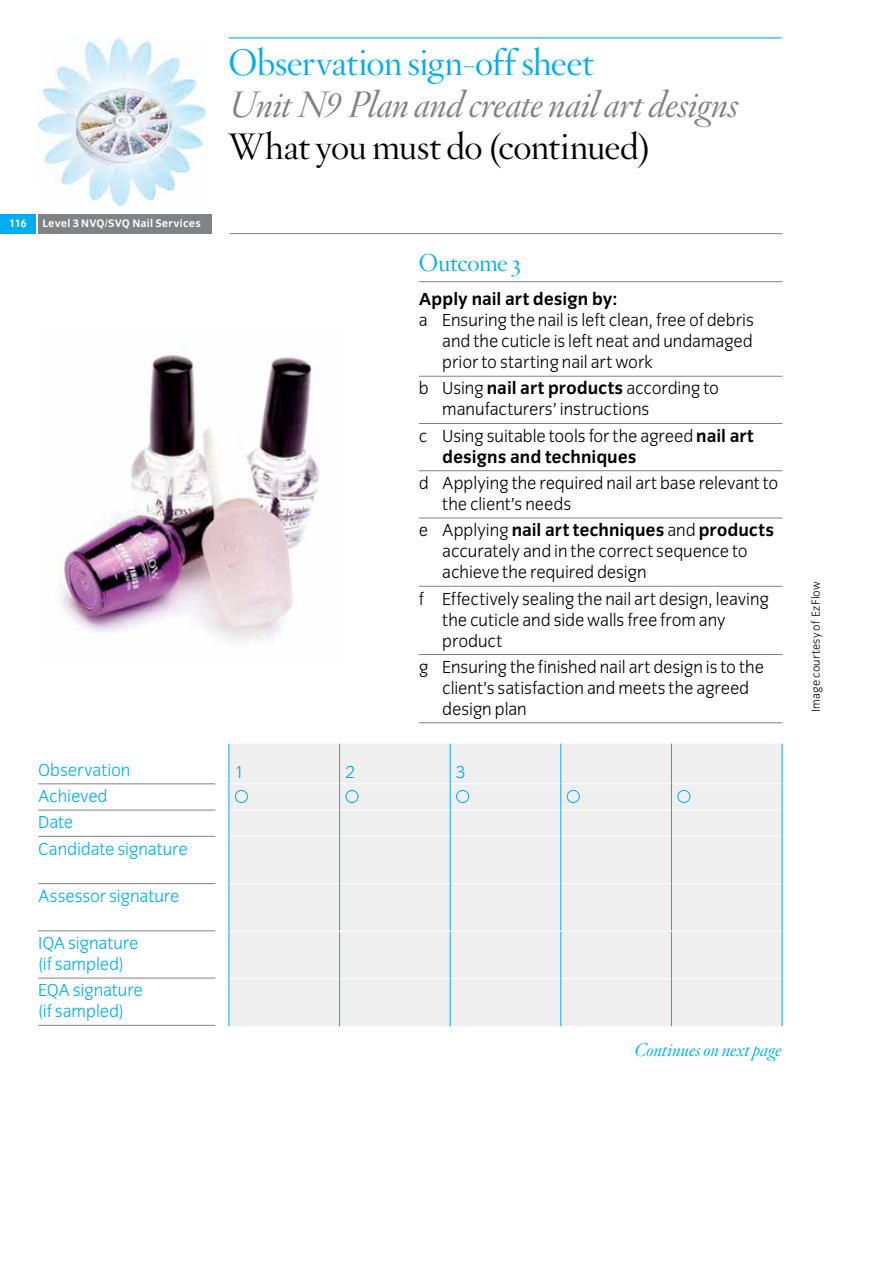
<style>
.page{position:relative;width:893px;height:1263px;background:#fff}
.page>*{position:absolute;margin:0;border:0;box-sizing:border-box;transform-origin:0 0}
.t1{font:italic 36px "Hoefler Titling HTF Lt";letter-spacing:-.01em;color:#808285}
.t2{font:36px "Hoefler Titling HTF Lt Roman";letter-spacing:-.015em;color:#00aeef}
.t3{font:36px "Hoefler Titling HTF Lt Roman";letter-spacing:-.015em;color:#000}
.t4{font:24px "Hoefler Titling HTF Lt Roman";letter-spacing:-.02em;color:#00aeef}
.t5{font:300 18px/21px "Congress Sans";letter-spacing:-.005em;color:#000}
.t6{font:300 18px/26.2px "Congress Sans";letter-spacing:-.005em;color:#00aeef}
.t7{font:700 18px "Congress Sans";color:#000}
.t8{font:italic 18px "Hoefler Titling HTF Lt";color:#00aeef}
.t9{font:300 12px "Congress Sans";letter-spacing:.015em;color:#000}
.t10{font:700 11.25px "Congress Sans";letter-spacing:.015em;color:#fff}
.s1{font-weight:700}
</style>
<div class="page">
<div style="left:38px;top:215px;width:174px;height:19px;background:#808285"></div>
<div style="left:0;top:215px;width:36px;height:19px;background:#00aeef"></div>
<img style="left:37px;top:37px;width:170px;height:169px">
<hr style="left:229px;top:37px;width:552px;height:1px;background:#00aeef">
<hr style="left:419px;top:281px;width:363px;height:1px;background:#808285">
<hr style="left:419px;top:376px;width:363px;height:1px;background:#808285">
<hr style="left:419px;top:423px;width:363px;height:1px;background:#808285">
<hr style="left:419px;top:470px;width:363px;height:1px;background:#808285">
<hr style="left:419px;top:518px;width:363px;height:1px;background:#808285">
<hr style="left:419px;top:586px;width:363px;height:1px;background:#808285">
<hr style="left:419px;top:654px;width:363px;height:1px;background:#808285">
<hr style="left:419px;top:722px;width:363px;height:1px;background:#808285">
<hr style="left:230px;top:233px;width:552px;height:1px;background:#808285">
<hr style="left:38px;top:783px;width:177px;height:1px;background:#808285">
<hr style="left:38px;top:810px;width:177px;height:1px;background:#808285">
<hr style="left:38px;top:836px;width:177px;height:1px;background:#808285">
<hr style="left:38px;top:883px;width:177px;height:1px;background:#808285">
<hr style="left:38px;top:930px;width:177px;height:1px;background:#808285">
<hr style="left:38px;top:978px;width:177px;height:1px;background:#808285">
<hr style="left:38px;top:1025px;width:177px;height:1px;background:#808285">
<div style="left:230px;top:744px;width:552px;height:282px;background:#efeff0"></div>
<hr style="left:229px;top:744px;width:1px;height:40px;background:#00aeef">
<hr style="left:339px;top:744px;width:1px;height:40px;background:#00aeef">
<hr style="left:450px;top:744px;width:1px;height:40px;background:#00aeef">
<hr style="left:560px;top:744px;width:1px;height:40px;background:#00aeef">
<hr style="left:671px;top:744px;width:1px;height:40px;background:#00aeef">
<hr style="left:782px;top:744px;width:1px;height:40px;background:#00aeef">
<hr style="left:229px;top:783px;width:110px;height:1px;background:#fff">
<hr style="left:340px;top:783px;width:110px;height:1px;background:#fff">
<hr style="left:451px;top:783px;width:109px;height:1px;background:#fff">
<hr style="left:561px;top:783px;width:110px;height:1px;background:#fff">
<hr style="left:672px;top:783px;width:110px;height:1px;background:#fff">
<hr style="left:229px;top:810px;width:110px;height:1px;background:#fff">
<svg style="left:229px;top:784px;width:1px;height:52px"></svg>
<hr style="left:340px;top:810px;width:110px;height:1px;background:#fff">
<svg style="left:339px;top:784px;width:1px;height:52px"></svg>
<hr style="left:451px;top:810px;width:109px;height:1px;background:#fff">
<svg style="left:450px;top:784px;width:1px;height:52px"></svg>
<hr style="left:561px;top:810px;width:110px;height:1px;background:#fff">
<svg style="left:560px;top:784px;width:1px;height:52px"></svg>
<hr style="left:672px;top:810px;width:110px;height:1px;background:#fff">
<svg style="left:671px;top:784px;width:1px;height:52px"></svg>
<svg style="left:782px;top:784px;width:1px;height:52px"></svg>
<hr style="left:229px;top:836px;width:110px;height:1px;background:#fff">
<hr style="left:229px;top:836px;width:1px;height:48px;background:#00aeef">
<hr style="left:340px;top:836px;width:110px;height:1px;background:#fff">
<hr style="left:339px;top:836px;width:1px;height:48px;background:#00aeef">
<hr style="left:451px;top:836px;width:109px;height:1px;background:#fff">
<hr style="left:450px;top:836px;width:1px;height:48px;background:#00aeef">
<hr style="left:561px;top:836px;width:110px;height:1px;background:#fff">
<hr style="left:560px;top:836px;width:1px;height:48px;background:#00aeef">
<hr style="left:672px;top:836px;width:110px;height:1px;background:#fff">
<hr style="left:671px;top:836px;width:1px;height:48px;background:#00aeef">
<hr style="left:782px;top:836px;width:1px;height:48px;background:#00aeef">
<hr style="left:229px;top:883px;width:110px;height:1px;background:#fff">
<hr style="left:229px;top:884px;width:1px;height:47px;background:#00aeef">
<hr style="left:229px;top:931px;width:1px;height:48px;background:#00aeef">
<hr style="left:340px;top:883px;width:110px;height:1px;background:#fff">
<hr style="left:339px;top:884px;width:1px;height:47px;background:#00aeef">
<hr style="left:339px;top:931px;width:1px;height:48px;background:#00aeef">
<hr style="left:451px;top:883px;width:109px;height:1px;background:#fff">
<hr style="left:450px;top:884px;width:1px;height:47px;background:#00aeef">
<hr style="left:450px;top:931px;width:1px;height:48px;background:#00aeef">
<hr style="left:561px;top:883px;width:110px;height:1px;background:#fff">
<hr style="left:560px;top:884px;width:1px;height:47px;background:#00aeef">
<hr style="left:560px;top:931px;width:1px;height:48px;background:#00aeef">
<hr style="left:672px;top:883px;width:110px;height:1px;background:#fff">
<hr style="left:671px;top:884px;width:1px;height:47px;background:#00aeef">
<hr style="left:782px;top:884px;width:1px;height:47px;background:#00aeef">
<hr style="left:671px;top:931px;width:1px;height:48px;background:#00aeef">
<hr style="left:782px;top:931px;width:1px;height:48px;background:#00aeef">
<hr style="left:229px;top:931px;width:111px;height:1px;background:#fff">
<hr style="left:229px;top:978px;width:110px;height:1px;background:#fff">
<hr style="left:229px;top:979px;width:1px;height:47px;background:#00aeef">
<hr style="left:340px;top:931px;width:110px;height:1px;background:#fff">
<hr style="left:340px;top:978px;width:110px;height:1px;background:#fff">
<hr style="left:339px;top:979px;width:1px;height:47px;background:#00aeef">
<hr style="left:450px;top:931px;width:111px;height:1px;background:#fff">
<hr style="left:451px;top:978px;width:109px;height:1px;background:#fff">
<hr style="left:450px;top:979px;width:1px;height:47px;background:#00aeef">
<hr style="left:561px;top:931px;width:110px;height:1px;background:#fff">
<hr style="left:561px;top:978px;width:110px;height:1px;background:#fff">
<hr style="left:560px;top:979px;width:1px;height:47px;background:#00aeef">
<hr style="left:671px;top:931px;width:111px;height:1px;background:#fff">
<hr style="left:672px;top:978px;width:110px;height:1px;background:#fff">
<hr style="left:671px;top:979px;width:1px;height:47px;background:#00aeef">
<hr style="left:782px;top:979px;width:1px;height:47px;background:#00aeef">
<div style="left:235px;top:790px;width:13px;height:13px;border:1px solid #00aeef;border-radius:50%"></div>
<div style="left:345px;top:790px;width:13px;height:13px;border:1px solid #00aeef;border-radius:50%"></div>
<div style="left:456px;top:790px;width:13px;height:13px;border:1px solid #00aeef;border-radius:50%"></div>
<div style="left:567px;top:790px;width:13px;height:13px;border:1px solid #00aeef;border-radius:50%"></div>
<div style="left:677px;top:790px;width:13px;height:13px;border:1px solid #00aeef;border-radius:50%"></div>
<img style="left:59px;top:353px;width:260px;height:288px">
<p class="t10" style="left:9px;top:217px;width:19px">116</p>
<p class="t10" style="left:43px;top:217px;width:160px">Level 3 NVQ/SVQ Nail Services</p>
<p class="t6" style="left:38px;top:757px;width:151px">Observation<br>Achieved<br>Date<br>Candidate signature</p>
<p class="t6" style="left:38px;top:883px;width:143px">Assessor signature</p>
<p class="t6" style="left:38px;top:933px;width:102px;line-height:21px">IQA signature (if sampled)</p>
<p class="t6" style="left:38px;top:980px;width:106px;line-height:21px">EQA signature (if sampled)</p>
<h1 class="t2" style="left:229px;top:39px;width:367px">Observation sign-off sheet</h1>
<h1 class="t1" style="left:229px;top:81px;width:511px">Unit N9 Plan and create nail art designs</h1>
<h1 class="t3" style="left:229px;top:123px;width:424px">What you must do (continued)</h1>
<h2 class="t4" style="left:419px;top:247px;width:104px">Outcome 3</h2>
<p class="t7" style="left:419px;top:289px;width:200px">Apply nail art design by:</p>
<p class="t5" style="left:442px;top:310px;width:313px;text-align:justify;text-indent:-23px">a Ensuring the nail is left clean, free of debris and the cuticle is left neat and undamaged prior to starting nail art work</p>
<p class="t5" style="left:442px;top:378px;width:278px;text-indent:-23px">b Using <span class="s1">nail art products</span> according to manufacturers’ instructions</p>
<p class="t5" style="left:442px;top:425px;width:313px;text-indent:-23px">c Using suitable tools for the agreed <span class="s1">nail art designs and techniques</span></p>
<p class="t5" style="left:442px;top:473px;width:338px;text-indent:-23px">d Applying the required nail art base relevant to the client’s needs</p>
<p class="t5" style="left:442px;top:520px;width:333px;text-indent:-23px">e Applying <span class="s1">nail art techniques</span> and <span class="s1">products </span>accurately and in the correct sequence to achieve the required design</p>
<p class="t5" style="left:442px;top:588px;width:328px;text-indent:-23px">f Effectively sealing the nail art design, leaving the cuticle and side walls free from any product</p>
<p class="t5" style="left:442px;top:656px;width:323px;text-indent:-23px">g Ensuring the finished nail art design is to the client’s satisfaction and meets the agreed design plan</p>
<p class="t6" style="left:235px;top:759px;width:11px">1</p>
<p class="t6" style="left:345px;top:759px;width:11px">2</p>
<p class="t6" style="left:456px;top:759px;width:11px">3</p>
<p class="t8" style="left:634px;top:1038px;width:148px">Continues on next page</p>
<p class="t9" style="left:809px;top:712px;width:132px;rotate:-90deg">Image courtesy of EzFlow</p>
</div>
